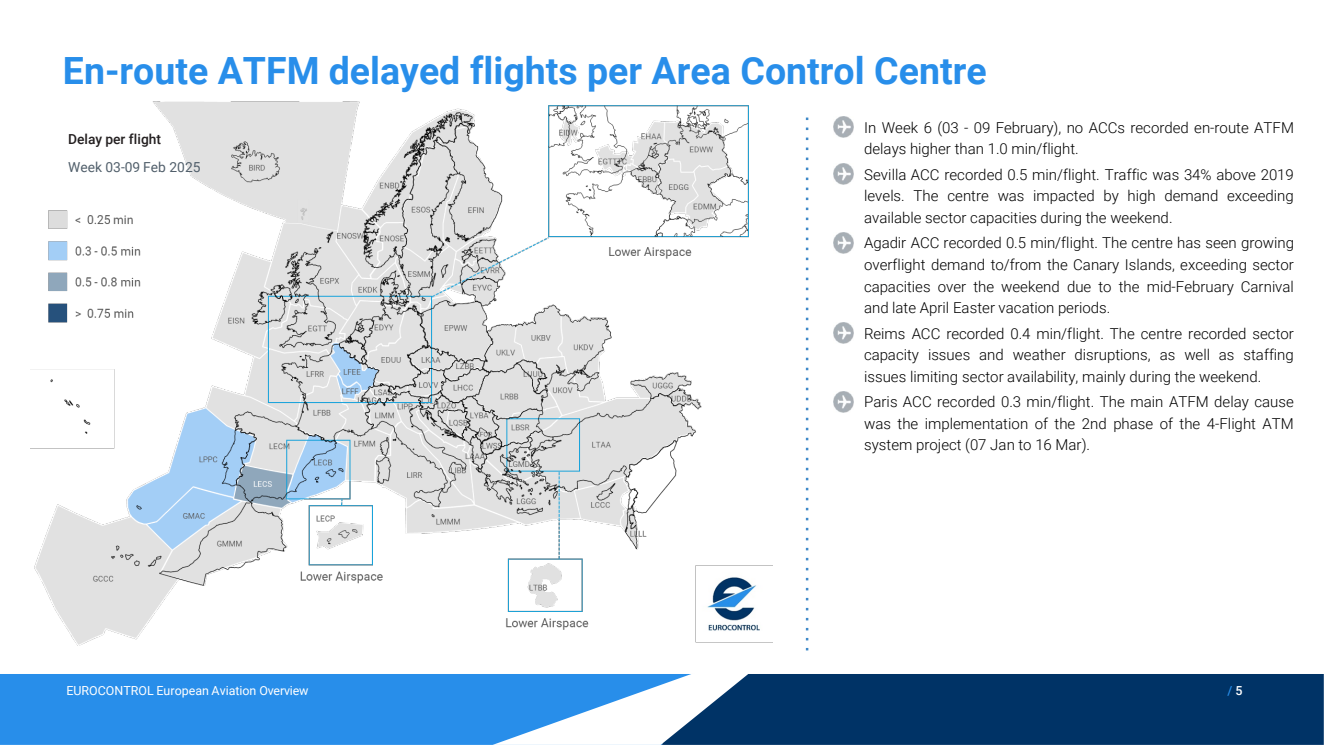
<style>
.page{position:relative;width:1324px;height:745px;background:#fff}
.page>*{position:absolute;margin:0;border:0;box-sizing:border-box;transform-origin:0 0}
.t1{font:700 37.5px "Roboto";color:#288eea}
.t2{font:300 15px/21.6px "Roboto";color:#000;text-align:justify}
.t3{font:13.75px "Roboto";letter-spacing:.005em;color:#515f6b}
.t4{font:500 13.75px "Roboto";color:#231f20}
.t5{font:12.5px "Roboto";color:#fff}
.t6{font:500 12.5px "Roboto";color:#288eea}
.s1{color:#fff}
</style>
<div class="page">
<div style="left:0;top:674px;width:492px;height:70px;background:#288eea"></div>
<div style="left:793px;top:674px;width:530px;height:70px;background:#036"></div>
<svg style="left:492px;top:642px;width:301px;height:102px"></svg>
<img style="left:30px;top:101px;width:742px;height:544px">
<svg style="left:805px;top:117px;width:3px;height:534px"></svg>
<img style="left:833px;top:117px;width:20px;height:21px">
<img style="left:833px;top:164px;width:20px;height:21px">
<img style="left:833px;top:232px;width:20px;height:21px">
<img style="left:833px;top:323px;width:20px;height:21px">
<img style="left:833px;top:391px;width:20px;height:21px">
<h2 class="t1" style="left:63px;top:45px;width:925px">En-route ATFM delayed flights per Area Control Centre</h2>
<p class="t4" style="left:68px;top:129px;width:94px">Delay per flight</p>
<p class="t3" style="left:68px;top:158px;width:134px">Week 03-09 Feb 2025</p>
<p class="t2" style="left:864px;top:116px;width:431px">In Week 6 (03 - 09 February), no ACCs recorded en-route ATFM delays higher than 1.0 min/flight.</p>
<p class="t2" style="left:864px;top:163px;width:431px">Sevilla ACC recorded 0.5 min/flight. Traffic was 34% above 2019 levels. The centre was impacted by high demand exceeding available sector capacities during the weekend.</p>
<p class="t2" style="left:864px;top:231px;width:431px">Agadir ACC recorded 0.5 min/flight. The centre has seen growing overflight demand to/from the Canary Islands, exceeding sector capacities over the weekend due to the mid-February Carnival and late April Easter vacation periods.</p>
<p class="t2" style="left:864px;top:322px;width:431px">Reims ACC recorded 0.4 min/flight. The centre recorded sector capacity issues and weather disruptions, as well as staffing issues limiting sector availability, mainly during the weekend.</p>
<p class="t2" style="left:864px;top:390px;width:431px">Paris ACC recorded 0.3 min/flight. The main ATFM delay cause was the implementation of the 2nd phase of the 4-Flight ATM system project (07 Jan to 16 Mar).</p>
<p class="t5" style="left:66px;top:681px;width:244px">EUROCONTROL European Aviation Overview</p>
<p class="t6" style="left:1227px;top:681px;width:17px">/ <span class="s1">5</span></p>
</div>
